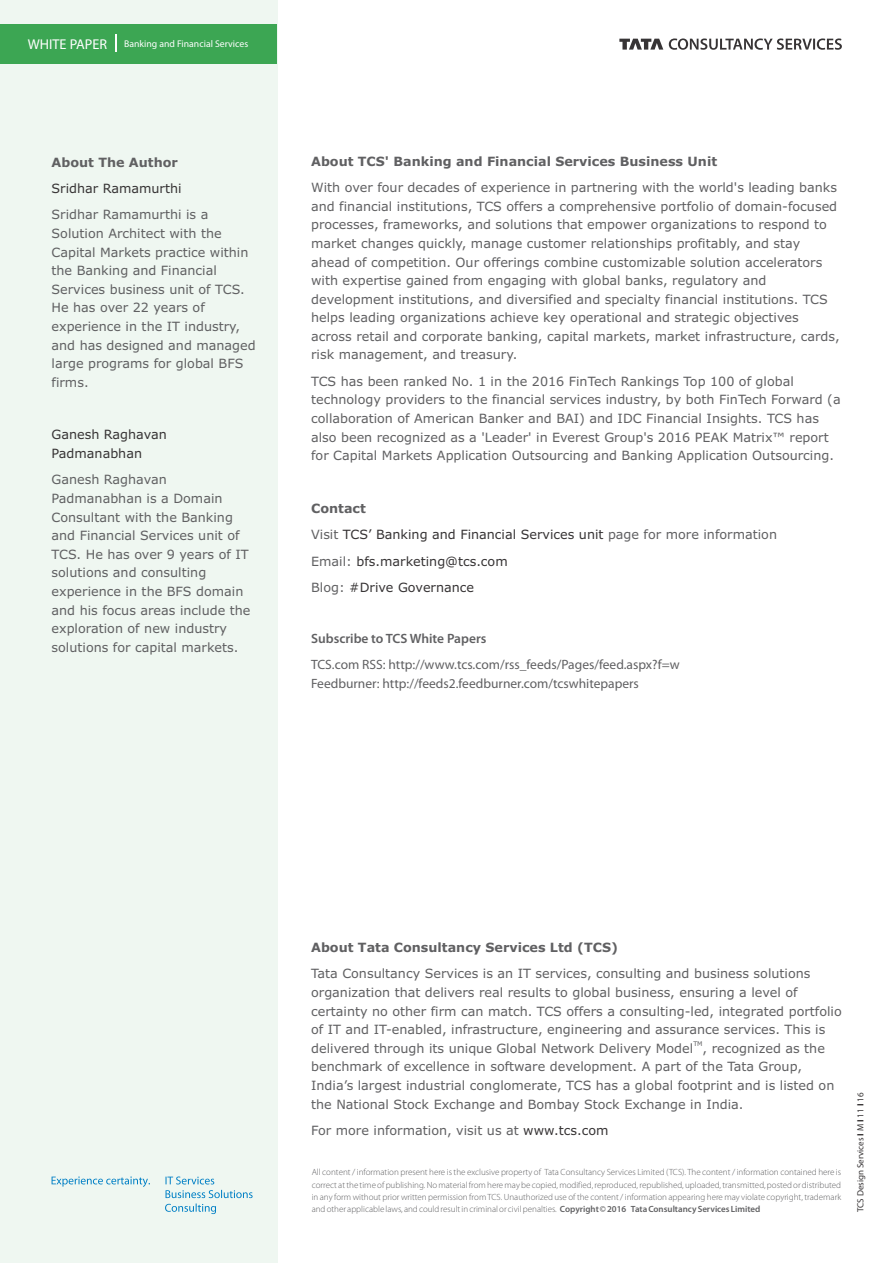
<style>
.page{position:relative;width:893px;height:1263px;background:#fff}
.page>*{position:absolute;margin:0;border:0;box-sizing:border-box;transform-origin:0 0}
.t1{font:13.5px/18.3px "Myriad Pro";color:#606062}
.t2{font:600 13.5px "Myriad Pro";color:#606062}
.t3{font:12.75px/18.6px "Verdana";color:#606062}
.t4{font:12.75px/26.4px "Verdana";color:#373435}
.t5{font:700 12.75px "Verdana";color:#606062}
.t6{font:9.75px "Myriad Pro";color:#fefefe}
.t7{font:300 9px/12.3px "Myriad Pro";color:#606062;text-align:justify}
.t8{font:9px "Myriad Pro";color:#373435}
.t9{font:6.3px "Verdana";color:#606062}
.s1{font-size:14.25px}
.s2{font-weight:700;color:#606062}
.s3{color:#606062}
.s4{color:#373435}
.s5{font-weight:600}
.s6{font-weight:700}
</style>
<div class="page">
<div style="left:0;top:0;width:277px;height:1263px;background:#eff7f1"></div>
<svg style="left:619px;top:39px;width:44px;height:11px"></svg>
<svg style="left:669px;top:38px;width:173px;height:12px"></svg>
<svg style="left:52px;top:1176px;width:98px;height:11px"></svg>
<svg style="left:165px;top:1176px;width:88px;height:38px"></svg>
<div style="left:0;top:24px;width:277px;height:40px;background:#3ca653"></div>
<svg style="left:115px;top:34px;width:1px;height:18px"></svg>
<p class="t6" style="left:28px;top:40px;width:222px"><span class="s1">WHITE PAPER</span> Banking and Financial Services</p>
<p class="t5" style="left:52px;top:157px;width:128px">About The Author</p>
<p class="t4" style="left:52px;top:176px;width:132px">Sridhar Ramamurthi</p>
<p class="t3" style="left:52px;top:207px;width:206px">Sridhar Ramamurthi is a<br>Solution Architect with the<br>Capital Markets practice within the Banking and Financial<br>Services business unit of TCS.<br>He has over 22 years of experience in the IT industry, and has designed and managed large programs for global BFS firms.</p>
<p class="t4" style="left:52px;top:427px;width:117px;line-height:18.6px">Ganesh Raghavan<br>Padmanabhan</p>
<p class="t3" style="left:52px;top:471px;width:200px">Ganesh Raghavan<br>Padmanabhan is a Domain<br>Consultant with the Banking and Financial Services unit of<br>TCS. He has over 9 years of IT solutions and consulting experience in the BFS domain and his focus areas include the exploration of new industry solutions for capital markets.</p>
<p class="t5" style="left:311px;top:156px;width:408px">About TCS' Banking and Financial Services Business Unit</p>
<p class="t3" style="left:311px;top:179px;width:530px">With over four decades of experience in partnering with the world's leading banks and financial institutions, TCS offers a comprehensive portfolio of domain-focused processes, frameworks, and solutions that empower organizations to respond to market changes quickly, manage customer relationships profitably, and stay ahead of competition. Our offerings combine customizable solution accelerators with expertise gained from engaging with global banks, regulatory and development institutions, and diversified and specialty financial institutions. TCS helps leading organizations achieve key operational and strategic objectives across retail and corporate banking, capital markets, market infrastructure, cards, risk management, and treasury.</p>
<p class="t3" style="left:311px;top:373px;width:531px">TCS has been ranked No. 1 in the 2016 FinTech Rankings Top 100 of global technology providers to the financial services industry, by both FinTech Forward (a collaboration of American Banker and BAI) and IDC Financial Insights. TCS has also been recognized as a 'Leader' in Everest Group's 2016 PEAK Matrix™ report for Capital Markets Application Outsourcing and Banking Application Outsourcing.</p>
<p class="t4" style="left:311px;top:496px;width:467px"><span class="s2">Contact<br></span><span class="s3">Visit</span> TCS’ Banking and Financial Services unit <span class="s3">page for more information Email:</span> bfs.marketing@tcs.com<br><span class="s3">Blog:</span> #Drive Governance</p>
<p class="t2" style="left:311px;top:633px;width:177px">Subscribe to TCS White Papers</p>
<p class="t1" style="left:311px;top:657px;width:370px">TCS.com RSS: http://www.tcs.com/rss_feeds/Pages/feed.aspx?f=w<br>Feedburner: http://feeds2.feedburner.com/tcswhitepapers</p>
<p class="t5" style="left:311px;top:942px;width:308px">About Tata Consultancy Services Ltd (TCS)</p>
<p class="t3" style="left:311px;top:965px;width:532px">Tata Consultancy Services is an IT services, consulting and business solutions organization that delivers real results to global business, ensuring a level of certainty no other firm can match. TCS offers a consulting-led, integrated portfolio of IT and IT-enabled, infrastructure, engineering and assurance services. This is</p>
<p class="t9" style="left:693px;top:1041px;width:11px">TM</p>
<p class="t3" style="left:311px;top:1040px;width:525px">delivered through its unique Global Network Delivery Model , recognized as the benchmark of excellence in software development. A part of the Tata Group, India’s largest industrial conglomerate, TCS has a global footprint and is listed on the National Stock Exchange and Bombay Stock Exchange in India.</p>
<p class="t3" style="left:311px;top:1122px;width:299px">For more information, visit us at <span class="s4">www.tcs.com</span></p>
<p class="t7" style="left:312px;top:1167px;width:531px">All content / information present here is the exclusive property of Tata Consultancy Services Limited (TCS). The content / information contained here is correct at the time of publishing. No material from here may be copied, modified, reproduced, republished, uploaded, transmitted, posted or distributed in any form without prior written permission from TCS. Unauthorized use of the content / information appearing here may violate copyright, trademark and other applicable laws, and could result in criminal or civil penalties. <span class="s5">Copyright © 2016 Tata Consultancy Services Limited</span></p>
<p class="t8" style="left:857px;top:1212px;width:121px;rotate:-90deg">TCS Design Services <span class="s6">I</span> M <span class="s6">I</span> 11 <span class="s6">I</span> 16</p>
</div>
